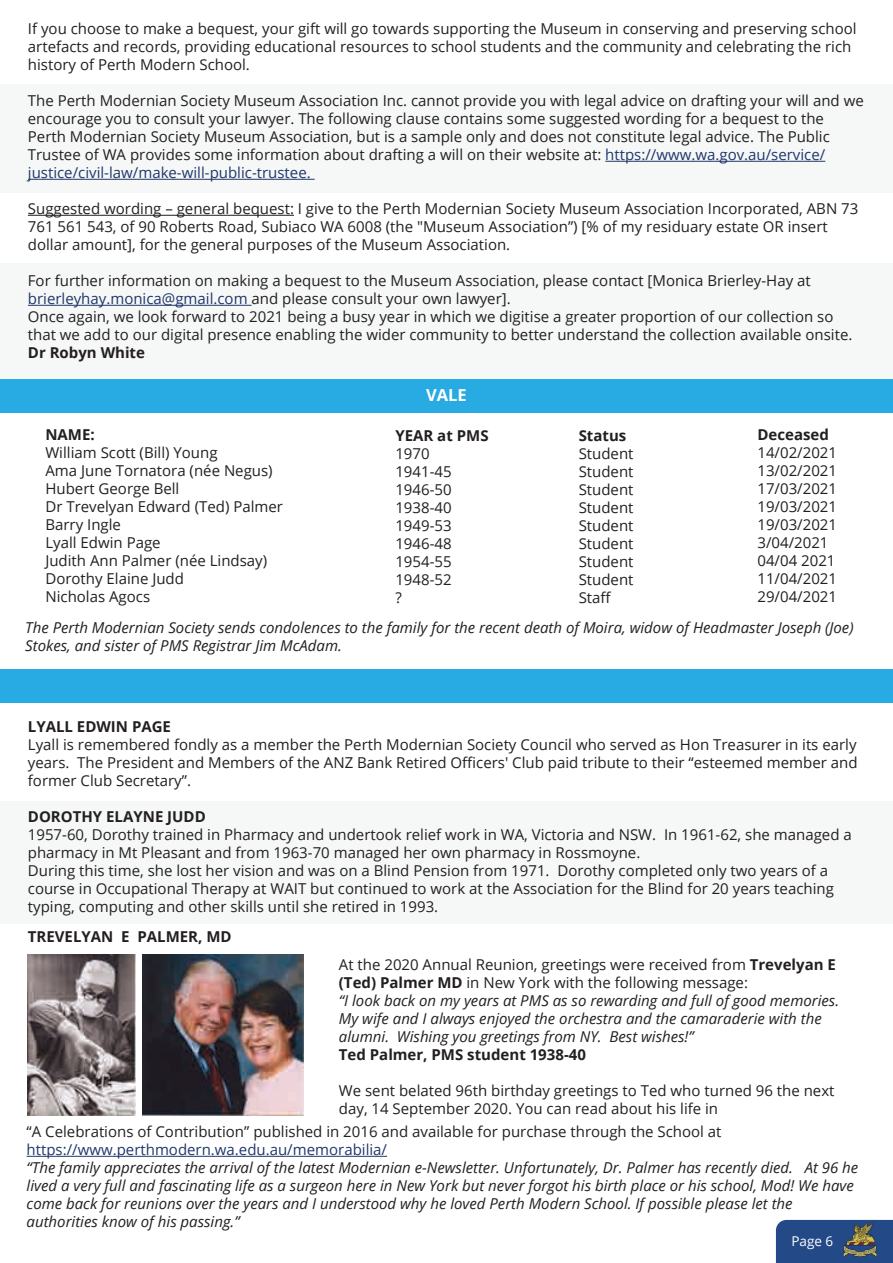
<style>
.page{position:relative;width:893px;height:1263px;background:#fff}
.page>*{position:absolute;margin:0;border:0;box-sizing:border-box;transform-origin:0 0}
.t1{font:700 16.5px "Open Sans";color:#fff}
.t2{font:15px/18px "Open Sans";color:#231f20}
.t3{font:italic 15px/18px "Open Sans";color:#231f20}
.t4{font:700 15px "Open Sans";color:#231f20}
.t5{font:15px "Open Sans";color:#1f376c}
.t6{font:13.5px "Open Sans";color:#fff}
.s1{color:#1f376c}
.s2{font-style:normal}
.s3{font-weight:700;font-style:normal}
</style>
<div class="page">
<div style="left:0;top:84px;width:893px;height:109px;background:#f6f7f7"></div>
<div style="left:0;top:264px;width:893px;height:118px;background:#f6f7f7"></div>
<div style="left:0;top:801px;width:893px;height:122px;background:#f6f7f7"></div>
<hr style="left:605px;top:161px;width:220px;height:1px;background:#1f376c">
<hr style="left:28px;top:179px;width:287px;height:1px;background:#1f376c">
<hr style="left:28px;top:215px;width:266px;height:1px;background:#231f20">
<hr style="left:28px;top:305px;width:224px;height:1px;background:#1f376c">
<div style="left:776px;top:1220px;width:117px;height:43px;background:#234986"></div>
<img style="left:844px;top:1222px;width:37px;height:35px">
<div style="left:0;top:379px;width:893px;height:34px;background:#27abe2"></div>
<div style="left:0;top:670px;width:893px;height:33px;background:#27abe2"></div>
<hr style="left:27px;top:1156px;width:360px;height:1px;background:#1f376c">
<img style="left:28px;top:954px;width:108px;height:161px">
<img style="left:143px;top:954px;width:160px;height:161px">
<p class="t2" style="left:28px;top:19px;width:830px">If you choose to make a bequest, your gift will go towards supporting the Museum in conserving and preserving school artefacts and records, providing educational resources to school students and the community and celebrating the rich history of Perth Modern School.</p>
<p class="t2" style="left:28px;top:91px;width:837px">The Perth Modernian Society Museum Association Inc. cannot provide you with legal advice on drafting your will and we encourage you to consult your lawyer. The following clause contains some suggested wording for a bequest to the Perth Modernian Society Museum Association, but is a sample only and does not constitute legal advice. The Public Trustee of WA provides some information about drafting a will on their website at: <span class="s1">https://www.wa.gov.au/service/ justice/civil-law/make-will-public-trustee.</span></p>
<p class="t2" style="left:28px;top:199px;width:832px">Suggested wording – general bequest: I give to the Perth Modernian Society Museum Association Incorporated, ABN 73<br>761 561 543, of 90 Roberts Road, Subiaco WA 6008 (the "Museum Association”) [% of my residuary estate OR insert dollar amount], for the general purposes of the Museum Association.</p>
<p class="t2" style="left:28px;top:271px;width:826px">For further information on making a bequest to the Museum Association, please contact [Monica Brierley-Hay at <span class="s1">brierleyhay.monica@gmail.com</span> and please consult your own lawyer].<br>Once again, we look forward to 2021 being a busy year in which we digitise a greater proportion of our collection so that we add to our digital presence enabling the wider community to better understand the collection available onsite.</p>
<p class="t4" style="left:28px;top:342px;width:119px">Dr Robyn White</p>
<p class="t1" style="left:426px;top:384px;width:42px">VALE</p>
<p class="t4" style="left:757px;top:424px;width:73px">Deceased</p>
<p class="t2" style="left:757px;top:443px;width:81px">14/02/2021<br>13/02/2021<br>17/03/2021<br>19/03/2021<br>19/03/2021<br>3/04/2021<br>04/04 2021<br>11/04/2021<br>29/04/2021</p>
<p class="t3" style="left:25px;top:618px;width:830px">The Perth Modernian Society sends condolences to the family for the recent death of Moira, widow of Headmaster Joseph (Joe)<br>Stokes, and sister of PMS Registrar Jim McAdam.</p>
<p class="t4" style="left:45px;top:424px;width:51px">NAME:</p>
<p class="t2" style="left:45px;top:443px;width:239px">William Scott (Bill) Young<br>Ama June Tornatora (née Negus)<br>Hubert George Bell<br>Dr Trevelyan Edward (Ted) Palmer<br>Barry Ingle<br>Lyall Edwin Page<br>Judith Ann Palmer (née Lindsay)<br>Dorothy Elaine Judd<br>Nicholas Agocs</p>
<p class="t4" style="left:395px;top:425px;width:95px">YEAR at PMS</p>
<p class="t2" style="left:395px;top:444px;width:58px">1970<br>1941-45<br>1946-50<br>1938-40<br>1949-53<br>1946-48<br>1954-55<br>1948-52 ?</p>
<p class="t4" style="left:579px;top:424px;width:49px">Status</p>
<p class="t2" style="left:579px;top:444px;width:56px;text-align:justify">Student Student Student Student Student Student Student Student Staff</p>
<p class="t4" style="left:28px;top:716px;width:145px">LYALL EDWIN PAGE</p>
<p class="t2" style="left:28px;top:736px;width:831px;text-align:justify">Lyall is remembered fondly as a member the Perth Modernian Society Council who served as Hon Treasurer in its early years. The President and Members of the ANZ Bank Retired Officers' Club paid tribute to their “esteemed member and former Club Secretary”.</p>
<p class="t4" style="left:28px;top:806px;width:179px">DOROTHY ELAYNE JUDD</p>
<p class="t2" style="left:28px;top:826px;width:825px">1957-60, Dorothy trained in Pharmacy and undertook relief work in WA, Victoria and NSW. In 1961-62, she managed a pharmacy in Mt Pleasant and from 1963-70 managed her own pharmacy in Rossmoyne.<br>During this time, she lost her vision and was on a Blind Pension from 1971. Dorothy completed only two years of a course in Occupational Therapy at WAIT but continued to work at the Association for the Blind for 20 years teaching typing, computing and other skills until she retired in 1993.</p>
<p class="t4" style="left:28px;top:926px;width:205px">TREVELYAN E PALMER, MD</p>
<p class="t3" style="left:339px;top:955px;width:502px"><span class="s2">At the 2020 Annual Reunion, greetings were received from</span> <span class="s3">Trevelyan E (Ted) Palmer MD</span> <span class="s2">in New York with the following message:<br></span>“I look back on my years at PMS as so rewarding and full of good memories.<br>My wife and I always enjoyed the orchestra and the camaraderie with the alumni. Wishing you greetings from NY. Best wishes!”</p>
<p class="t4" style="left:339px;top:1044px;width:249px">Ted Palmer, PMS student 1938-40</p>
<p class="t2" style="left:339px;top:1081px;width:497px">We sent belated 96th birthday greetings to Ted who turned 96 the next day, 14 September 2020. You can read about his life in</p>
<p class="t2" style="left:27px;top:1122px;width:696px">“A Celebrations of Contribution” published in 2016 and available for purchase through the School at</p>
<p class="t5" style="left:27px;top:1139px;width:362px">https://www.perthmodern.wa.edu.au/memorabilia/</p>
<p class="t3" style="left:27px;top:1158px;width:833px">“The family appreciates the arrival of the latest Modernian e-Newsletter. Unfortunately, Dr. Palmer has recently died. At 96 he lived a very full and fascinating life as a surgeon here in New York but never forgot his birth place or his school, Mod! We have come back for reunions over the years and I understood why he loved Perth Modern School. If possible please let the authorities know of his passing.”</p>
<p class="t6" style="left:791px;top:1232px;width:43px">Page 6</p>
</div>
